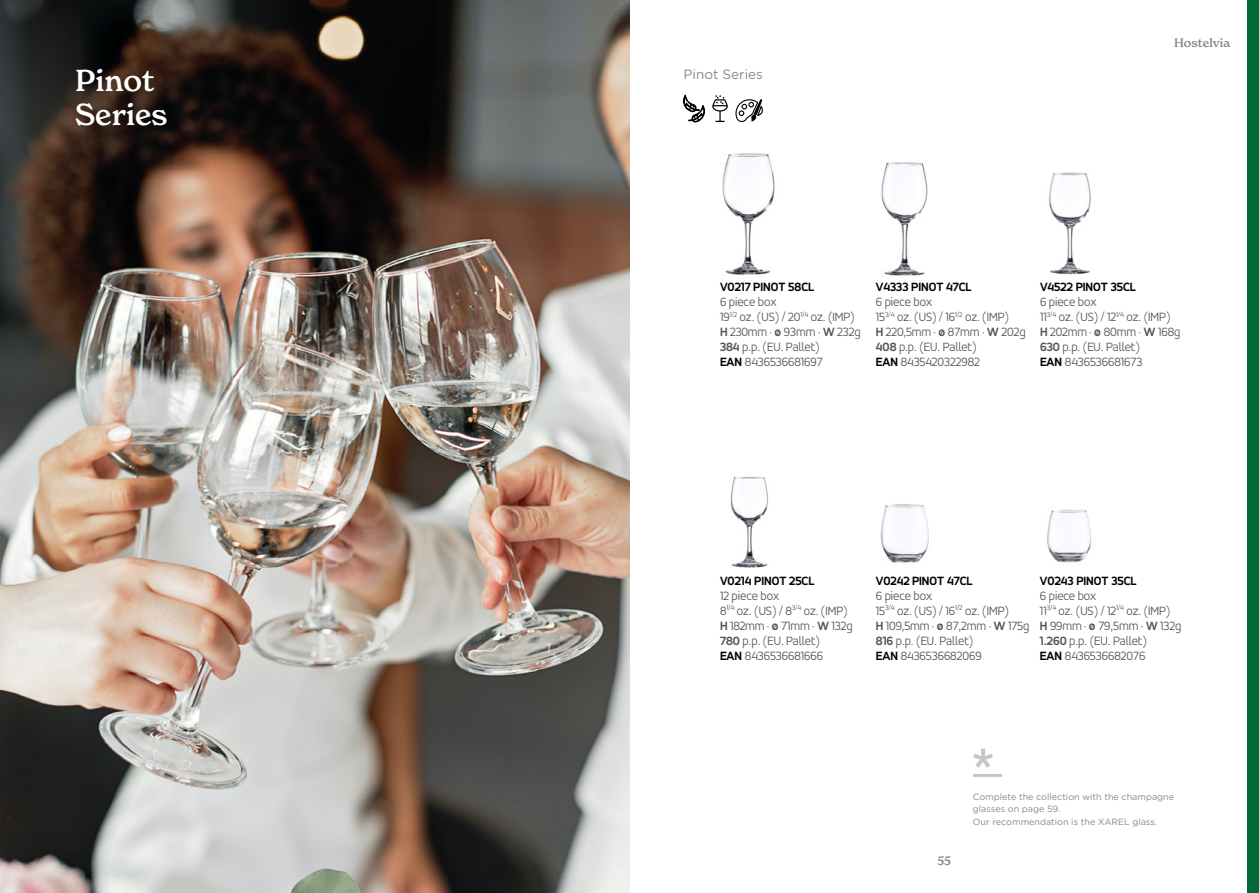
<style>
.page{position:relative;width:1259px;height:893px;background:#fff}
.page>*{position:absolute;margin:0;border:0;box-sizing:border-box;transform-origin:0 0}
.t1{font:700 45px "Roboto";color:#c6c6c6}
.t2{font:500 29.85px/34px "New Spirit";color:#fff}
.t3{font:13.5px "Gotham Rounded";color:#878787}
.t4{font:300 12.75px/15px "Accord Alternate";color:#575756}
.t5{font:700 12.75px "Accord Alternate";color:#000}
.t6{font:500 12px "New Spirit";color:#878787}
.t7{font:9px/12px "Gotham Rounded";color:#878787}
.s1{font-weight:700}
.s2{font-weight:700;color:#000}
</style>
<div class="page">
<div style="left:1247px;top:0;width:12px;height:893px;background:#006938"></div>
<img style="left:0;top:0;width:630px;height:893px">
<svg style="left:683px;top:94px;width:22px;height:28px"></svg>
<svg style="left:712px;top:95px;width:16px;height:27px"></svg>
<svg style="left:735px;top:99px;width:28px;height:23px"></svg>
<hr style="left:973px;top:774px;width:29px;height:3px;background:#c6c6c6">
<img style="left:722px;top:153px;width:53px;height:122px">
<img style="left:881px;top:162px;width:47px;height:114px">
<img style="left:1049px;top:172px;width:42px;height:103px">
<img style="left:730px;top:477px;width:39px;height:91px">
<img style="left:880px;top:504px;width:49px;height:59px">
<img style="left:1047px;top:509px;width:44px;height:54px">
<h2 class="t2" style="left:75px;top:63px;width:94px">Pinot<br>Series</h2>
<p class="t3" style="left:683px;top:65px;width:81px">Pinot Series</p>
<p class="t6" style="left:1174px;top:35px;width:58px">Hostelvia</p>
<p class="t5" style="left:720px;top:280px;width:96px">V0217 PINOT 58CL</p>
<p class="t4" style="left:720px;top:295px;width:142px">6 piece box<br>19<sup>1/2</sup> oz. (US) / 20<sup>1/4</sup> oz. (IMP)<br><span class="s1">H</span> 230mm · <span class="s1">ø</span> 93mm · <span class="s1">W</span> 232g<br><span class="s1">384</span> p.p. (EU. Pallet)<br><span class="s2">EAN</span> 8436536681697</p>
<p class="t5" style="left:876px;top:280px;width:97px">V4333 PINOT 47CL</p>
<p class="t4" style="left:876px;top:295px;width:151px">6 piece box<br>15<sup>3/4</sup> oz. (US) / 16<sup>1/2</sup> oz. (IMP)<br><span class="s1">H</span> 220,5mm · <span class="s1">ø</span> 87mm · <span class="s1">W</span> 202g<br><span class="s1">408</span> p.p. (EU. Pallet)<br><span class="s2">EAN</span> 8435420322982</p>
<p class="t5" style="left:1040px;top:280px;width:97px">V4522 PINOT 35CL</p>
<p class="t4" style="left:1040px;top:295px;width:142px">6 piece box<br>11<sup>3/4</sup> oz. (US) / 12<sup>1/4</sup> oz. (IMP)<br><span class="s1">H</span> 202mm · <span class="s1">ø</span> 80mm · <span class="s1">W</span> 168g<br><span class="s1">630</span> p.p. (EU. Pallet)<br><span class="s2">EAN</span> 8436536681673</p>
<p class="t5" style="left:720px;top:573px;width:96px">V0214 PINOT 25CL</p>
<p class="t4" style="left:720px;top:588px;width:134px">12 piece box<br>8<sup>1/4</sup> oz. (US) / 8<sup>3/4</sup> oz. (IMP)<br><span class="s1">H</span> 182mm · <span class="s1">ø</span> 71mm · <span class="s1">W</span> 132g<br><span class="s1">780</span> p.p. (EU. Pallet)<br><span class="s2">EAN</span> 8436536681666</p>
<p class="t5" style="left:876px;top:573px;width:98px">V0242 PINOT 47CL</p>
<p class="t4" style="left:876px;top:588px;width:155px">6 piece box<br>15<sup>3/4</sup> oz. (US) / 16<sup>1/2</sup> oz. (IMP)<br><span class="s1">H</span> 109,5mm · <span class="s1">ø</span> 87,2mm · <span class="s1">W</span> 175g<br><span class="s1">816</span> p.p. (EU. Pallet)<br><span class="s2">EAN</span> 8436536682069</p>
<p class="t5" style="left:1040px;top:573px;width:98px">V0243 PINOT 35CL</p>
<p class="t4" style="left:1040px;top:588px;width:143px">6 piece box<br>11<sup>3/4</sup> oz. (US) / 12<sup>1/4</sup> oz. (IMP)<br><span class="s1">H</span> 99mm · <span class="s1">ø</span> 79,5mm · <span class="s1">W</span> 132g<br><span class="s1">1.260</span> p.p. (EU. Pallet)<br><span class="s2">EAN</span> 8436536682076</p>
<p class="t6" style="left:937px;top:853px;width:15px">55</p>
<h1 class="t1" style="left:973px;top:733px;width:22px">*</h1>
<p class="t7" style="left:973px;top:790px;width:203px">Complete the collection with the champagne glasses on page 59.</p>
<p class="t7" style="left:973px;top:816px;width:186px">Our recommendation is the XAREL glass.</p>
</div>
